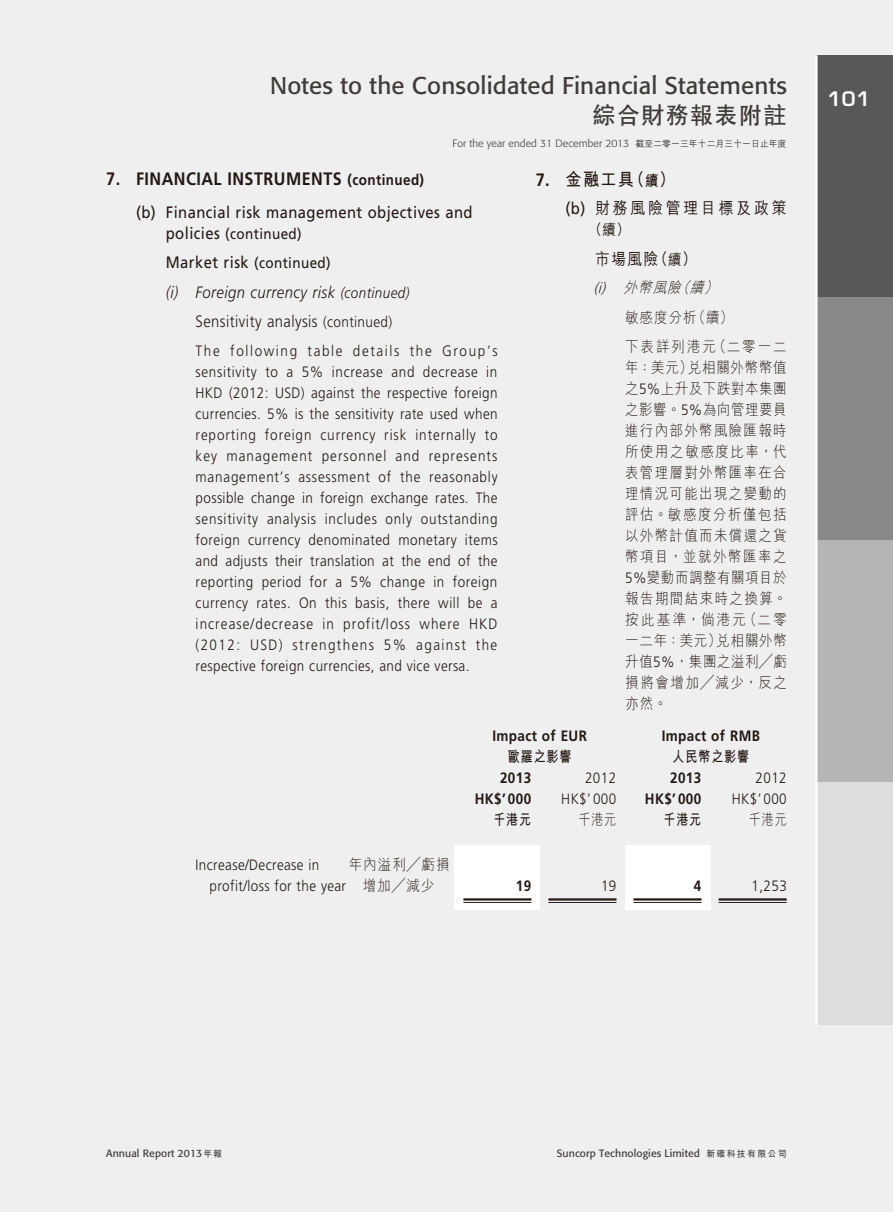
<style>
.page{position:relative;width:893px;height:1212px;background:#efeff0}
.page>*{position:absolute;margin:0;border:0;box-sizing:border-box;transform-origin:0 0}
.t1{font:24px "Formata";letter-spacing:.01em;color:#3f3b3a}
.t2{font:700 24px "C Hei 2 HK";letter-spacing:.04em;color:#3f3b3a}
.t3{font:600 19.5px "Eurostile LT Std";color:#fff}
.t4{font:700 18px "Frutiger LT Std";letter-spacing:.03em;color:#231916;scale:.9 1}
.t5{font:700 18px "M Hei HK";color:#231916;scale:.9 1}
.t6{font:italic 300 16.5px/29.5px "Frutiger LT Std";letter-spacing:.03em;color:#231916;scale:.9 1}
.t7{font:16.5px "Frutiger LT Std";letter-spacing:.03em;color:#231916;scale:.9 1}
.t8{font:500 16.5px "M Hei HK";letter-spacing:.19em;color:#231916;scale:.9 1}
.t9{font:300 15px/21px "Frutiger LT Std";letter-spacing:.03em;color:#231916;text-align:justify;scale:.9 1}
.t10{font:300 15px/21px "M Hei HK";letter-spacing:.08em;color:#231916;text-align:justify;scale:.9 1}
.t11{font:700 15px "Frutiger LT Std";letter-spacing:.03em;color:#231916;scale:.9 1}
.t12{font:15px/29.5px "Frutiger LT Std";letter-spacing:.03em;color:#231916;scale:.9 1}
.t13{font:300 15px/29.5px "M Hei HK";letter-spacing:.145em;color:#231916;scale:.9 1}
.t14{font:700 15px "M Hei HK";letter-spacing:.08em;color:#231916;scale:.8 1}
.t15{font:300 15px "M Hei HK";letter-spacing:.08em;color:#231916;scale:.8 1}
.t16{font:500 15px "M Hei HK";color:#231916;scale:.9 1}
.t17{font:10.5px "Formata";letter-spacing:.01em;color:#3f3b3a}
.t18{font:300 10.5px "Formata";letter-spacing:.01em;color:#3f3b3a}
.s1{font-family:"M Hei HK";font-weight:500;font-size:9px}
.s2{font-size:15px}
.s3{font-size:16.5px}
.s4{font-style:normal}
.s5{font-style:normal;font-size:15px}
.s6{font-family:"Frutiger LT Std"}
.s7{font-family:"Frutiger LT Std";font-weight:400}
.s8{font-family:"Frutiger LT Std";font-style:italic}
.s9{font-style:italic}
.s10{font-family:"M Hei HK"}
.s11{font-family:"M Hei HK";font-weight:700;font-size:9px}
</style>
<div class="page">
<div style="left:816px;top:55px;width:77px;height:243px;background:#595857"></div>
<div style="left:816px;top:298px;width:77px;height:242px;background:#898989"></div>
<div style="left:816px;top:540px;width:77px;height:242px;background:#b5b5b6"></div>
<div style="left:816px;top:782px;width:77px;height:243px;background:#dcdddd"></div>
<hr style="left:815px;top:55px;width:3px;height:970px;background:#fff">
<div style="left:455px;top:846px;width:85px;height:64px;background:#fff"></div>
<div style="left:625px;top:846px;width:85px;height:64px;background:#fff"></div>
<hr style="left:463px;top:898px;width:68px;height:2px;background:#231916">
<hr style="left:463px;top:902px;width:68px;height:1px;background:#231916">
<hr style="left:548px;top:898px;width:68px;height:2px;background:#231916">
<hr style="left:548px;top:902px;width:68px;height:1px;background:#231916">
<hr style="left:633px;top:898px;width:68px;height:2px;background:#231916">
<hr style="left:633px;top:902px;width:68px;height:1px;background:#231916">
<hr style="left:719px;top:898px;width:68px;height:2px;background:#231916">
<hr style="left:719px;top:902px;width:68px;height:1px;background:#231916">
<h1 class="t1" style="left:270px;top:71px;width:518px">Notes to the Consolidated Financial Statements</h1>
<h1 class="t2" style="left:592px;top:98px;width:196px">綜合財務報表附註</h1>
<p class="t18" style="left:453px;top:137px;width:335px">For the year ended 31 December 2013 <span class="s1">截至二零一三年十二月三十一日止年度</span></p>
<p class="t4" style="left:106px;top:168px;width:355px">7. FINANCIAL INSTRUMENTS <span class="s2">(continued)</span></p>
<p class="t7" style="left:136px;top:202px;width:375px">(b) Financial risk management objectives and</p>
<p class="t12" style="left:166px;top:219px;width:185px"><span class="s3">policies</span> (continued)<br><span class="s3">Market risk</span> (continued)</p>
<p class="t6" style="left:196px;top:278px;width:239px;text-indent:-30px">(i) Foreign currency risk <span class="s2">(continued)<br></span><span class="s4">Sensitivity analysis</span> <span class="s5">(continued)</span></p>
<p class="t9" style="left:196px;top:340px;width:337px">The following table details the Group’s sensitivity to a 5% increase and decrease in HKD (2012: USD) against the respective foreign currencies. 5% is the sensitivity rate used when reporting foreign currency risk internally to key management personnel and represents management’s assessment of the reasonably possible change in foreign exchange rates. The sensitivity analysis includes only outstanding foreign currency denominated monetary items and adjusts their translation at the end of the reporting period for a 5% change in foreign currency rates. On this basis, there will be a increase/decrease in profit/loss where HKD (2012: USD) strengthens 5% against the respective foreign currencies, and vice versa.</p>
<p class="t5" style="left:536px;top:166px;width:156px"><span class="s6">7.</span> 金融工具（<span class="s2">續</span>）</p>
<p class="t8" style="left:566px;top:196px;width:247px"><span class="s7">(b)</span> 財務風險管理目標及政策</p>
<p class="t16" style="left:589px;top:219px;width:47px">（續）</p>
<p class="t8" style="left:595px;top:247px;width:114px">市場風險（<span class="s2">續</span>）</p>
<p class="t13" style="left:625px;top:272px;width:181px;text-indent:-31px"><span class="s8">(i)</span> <span class="s9">外幣風險（續）<br></span>敏感度分析（續）<br>下表詳列港元（二零一二</p>
<p class="t10" style="left:625px;top:356px;width:181px">年：美元）兌相關外幣幣值之<span class="s6">5%</span>上升及下跌對本集團之影響。<span class="s6">5%</span>為向管理要員進行內部外幣風險匯報時所使用之敏感度比率，代表管理層對外幣匯率在合理情況可能出現之變動的評估。敏感度分析僅包括以外幣計值而未償還之貨幣項目，並就外幣匯率之<span class="s6">5%</span>變動而調整有關項目於報告期間結束時之換算。按此基準，倘港元（二零一二年：美元）兌相關外幣升值<span class="s6">5%</span>，集團之溢利╱虧損將會增加╱減少，反之亦然。</p>
<p class="t11" style="left:492px;top:726px;width:107px">Impact of EUR</p>
<p class="t11" style="left:662px;top:726px;width:111px">Impact of RMB</p>
<p class="t14" style="left:508px;top:745px;width:81px">歐羅之影響</p>
<p class="t14" style="left:672px;top:745px;width:97px">人民幣之影響</p>
<p class="t11" style="left:500px;top:768px;width:36px">2013</p>
<p class="t9" style="left:585px;top:767px;width:36px">2012</p>
<p class="t11" style="left:670px;top:768px;width:36px">2013</p>
<p class="t9" style="left:756px;top:767px;width:36px">2012</p>
<p class="t11" style="left:475px;top:789px;width:64px">HK$’ 000</p>
<p class="t9" style="left:561px;top:788px;width:63px">HK$’ 000</p>
<p class="t11" style="left:645px;top:789px;width:64px">HK$’ 000</p>
<p class="t9" style="left:732px;top:788px;width:63px">HK$’ 000</p>
<p class="t14" style="left:493px;top:808px;width:49px">千港元</p>
<p class="t15" style="left:578px;top:808px;width:49px">千港元</p>
<p class="t14" style="left:663px;top:808px;width:49px">千港元</p>
<p class="t15" style="left:749px;top:808px;width:49px">千港元</p>
<p class="t9" style="left:196px;top:854px;width:139px">Increase/Decrease in</p>
<p class="t10" style="left:349px;top:853px;width:114px">年內溢利╱虧損</p>
<p class="t9" style="left:210px;top:875px;width:251px">profit/loss for the year <span class="s10">增加╱減少</span></p>
<p class="t11" style="left:516px;top:876px;width:19px">19</p>
<p class="t9" style="left:601px;top:875px;width:19px">19</p>
<p class="t11" style="left:694px;top:876px;width:10px">4</p>
<p class="t9" style="left:752px;top:875px;width:41px">1,253</p>
<h2 class="t3" style="left:827px;top:87px;width:44px">101</h2>
<p class="t17" style="left:106px;top:1147px;width:117px">Annual Report 2013<span class="s11">年報</span></p>
<p class="t17" style="left:557px;top:1147px;width:231px">Suncorp Technologies Limited <span class="s11">新確科技有限公司</span></p>
</div>
